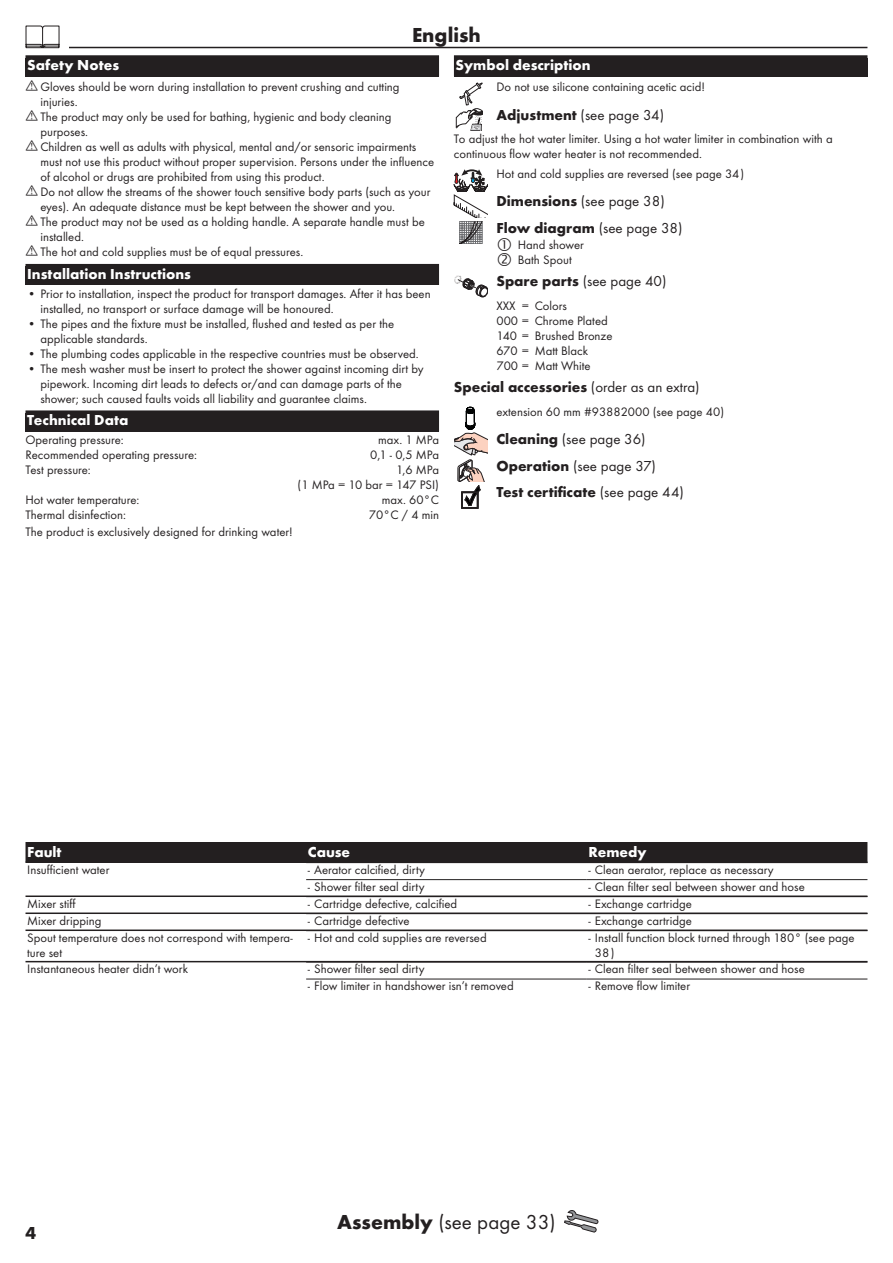
<style>
.page{position:relative;width:893px;height:1263px;background:#fff}
.page>*{position:absolute;margin:0;border:0;box-sizing:border-box;transform-origin:0 0}
.t1{font:21px "Futura TOT Boo";color:#231f20}
.t2{font:700 21px "Futura TOT";color:#231f20}
.t3{font:700 18px "Futura TOT";color:#231f20}
.t4{font:15px/26.5px "Futura TOT Boo";color:#231f20}
.t5{font:700 15px "Futura TOT";color:#231f20}
.t6{font:700 15px "Futura TOT";color:#fff}
.t7{font:12.75px/15px "Futura TOT Boo";color:#231f20}
.s1{font-family:"Futura TOT";font-weight:700}
.s2{font-family:"Futura TOT Boo";font-weight:400}
</style>
<div class="page">
<div style="left:26px;top:842px;width:841px;height:19px;background:#231f20"></div>
<hr style="left:26px;top:861px;width:841px;height:2px;background:#231f20">
<hr style="left:306px;top:879px;width:281px;height:1px;background:#231f20">
<hr style="left:587px;top:879px;width:280px;height:1px;background:#231f20">
<hr style="left:26px;top:895px;width:841px;height:2px;background:#231f20">
<hr style="left:26px;top:912px;width:841px;height:2px;background:#231f20">
<hr style="left:26px;top:929px;width:841px;height:2px;background:#231f20">
<hr style="left:26px;top:961px;width:841px;height:1px;background:#231f20">
<hr style="left:306px;top:962px;width:281px;height:1px;background:#231f20">
<hr style="left:587px;top:962px;width:280px;height:1px;background:#231f20">
<hr style="left:306px;top:979px;width:281px;height:1px;background:#231f20">
<hr style="left:587px;top:979px;width:280px;height:1px;background:#231f20">
<hr style="left:26px;top:47px;width:841px;height:1px;background:#231f20">
<div style="left:17px;top:26px;width:51px;height:25px;background:#fff"></div>
<svg style="left:26px;top:26px;width:34px;height:22px"></svg>
<svg style="left:564px;top:1210px;width:34px;height:22px"></svg>
<div style="left:26px;top:55px;width:413px;height:21px;background:#231f20"></div>
<div style="left:26px;top:264px;width:413px;height:21px;background:#231f20"></div>
<div style="left:26px;top:413px;width:413px;height:19px;background:#231f20"></div>
<div style="left:26px;top:410px;width:413px;height:21px;background:#231f20"></div>
<div style="left:454px;top:55px;width:413px;height:21px;background:#231f20"></div>
<svg style="left:456px;top:83px;width:27px;height:48px"></svg>
<svg style="left:454px;top:169px;width:34px;height:75px"></svg>
<svg style="left:454px;top:275px;width:34px;height:22px"></svg>
<svg style="left:454px;top:407px;width:34px;height:101px"></svg>
<h1 class="t2" style="left:412px;top:22px;width:70px">English</h1>
<p class="t6" style="left:27px;top:56px;width:93px">Safety Notes</p>
<p class="t7" style="left:40px;top:79px;width:395px">Gloves should be worn during installation to prevent crushing and cutting injuries.<br>The product may only be used for bathing, hygienic and body cleaning purposes.<br>Children as well as adults with physical, mental and/or sensoric impairments must not use this product without proper supervision. Persons under the influence of alcohol or drugs are prohibited from using this product.<br>Do not allow the streams of the shower touch sensitive body parts (such as your eyes). An adequate distance must be kept between the shower and you.<br>The product may not be used as a holding handle. A separate handle must be installed.<br>The hot and cold supplies must be of equal pressures.</p>
<p class="t6" style="left:27px;top:264px;width:165px">Installation Instructions</p>
<p class="t7" style="left:40px;top:286px;width:392px;text-indent:-13px">• Prior to installation, inspect the product for transport damages. After it has been installed, no transport or surface damage will be honoured.</p>
<p class="t7" style="left:40px;top:316px;width:355px;text-indent:-13px">• The pipes and the fixture must be installed, flushed and tested as per the applicable standards.</p>
<p class="t7" style="left:28px;top:346px;width:393px">• The plumbing codes applicable in the respective countries must be observed.</p>
<p class="t7" style="left:40px;top:361px;width:385px;text-indent:-13px">• The mesh washer must be insert to protect the shower against incoming dirt by pipework. Incoming dirt leads to defects or/and can damage parts of the shower; such caused faults voids all liability and guarantee claims.</p>
<p class="t6" style="left:27px;top:411px;width:103px">Technical Data</p>
<p class="t7" style="left:26px;top:432px;width:100px">Operating pressure:</p>
<p class="t7" style="left:378px;top:432px;width:62px">max. 1 MPa</p>
<p class="t7" style="left:26px;top:447px;width:173px">Recommended operating pressure:</p>
<p class="t7" style="left:370px;top:447px;width:70px">0,1 - 0,5 MPa</p>
<p class="t7" style="left:26px;top:462px;width:67px">Test pressure:</p>
<p class="t7" style="left:298px;top:462px;width:143px;text-align:right">1,6 MPa<br>(1 MPa = 10 bar = 147 PSI)</p>
<p class="t7" style="left:26px;top:492px;width:115px">Hot water temperature:</p>
<p class="t7" style="left:382px;top:492px;width:59px">max. 60°C</p>
<p class="t7" style="left:26px;top:507px;width:102px">Thermal disinfection:</p>
<p class="t7" style="left:369px;top:507px;width:72px">70°C / 4 min</p>
<p class="t7" style="left:26px;top:525px;width:269px">The product is exclusively designed for drinking water!</p>
<p class="t6" style="left:456px;top:56px;width:136px">Symbol description</p>
<p class="t7" style="left:496px;top:79px;width:210px">Do not use silicone containing acetic acid!</p>
<p class="t4" style="left:496px;top:102px;width:169px"><span class="s1">Adjustment</span> (see page 34)</p>
<p class="t7" style="left:454px;top:132px;width:380px">To adjust the hot water limiter. Using a hot water limiter in combination with a continuous flow water heater is not recommended.</p>
<p class="t7" style="left:496px;top:166px;width:249px">Hot and cold supplies are reversed (see page 34)</p>
<p class="t4" style="left:496px;top:188px;width:170px"><span class="s1">Dimensions</span> (see page 38)</p>
<p class="t5" style="left:496px;top:218px;width:188px">Flow diagram <span class="s2">(see page 38)</span></p>
<p class="t7" style="left:518px;top:237px;width:68px">Hand shower<br>Bath Spout</p>
<p class="t4" style="left:496px;top:268px;width:172px"><span class="s1">Spare parts</span> (see page 40)</p>
<p class="t7" style="left:496px;top:298px;width:118px">XXX = Colors<br>000 = Chrome Plated<br>140 = Brushed Bronze<br>670 = Matt Black<br>700 = Matt White</p>
<p class="t5" style="left:454px;top:378px;width:247px">Special accessories <span class="s2">(order as an extra)</span></p>
<p class="t7" style="left:496px;top:404px;width:229px">extension 60 mm #93882000 (see page 40)</p>
<p class="t4" style="left:496px;top:426px;width:161px"><span class="s1">Cleaning</span> (see page 36)<br><span class="s1">Operation</span> (see page 37)</p>
<p class="t5" style="left:496px;top:483px;width:189px">Test certificate <span class="s2">(see page 44)</span></p>
<p class="t6" style="left:27px;top:843px;width:36px">Fault</p>
<p class="t6" style="left:308px;top:843px;width:44px">Cause</p>
<p class="t6" style="left:588px;top:843px;width:59px">Remedy</p>
<p class="t7" style="left:27px;top:862px;width:84px">Insufficient water</p>
<p class="t7" style="left:308px;top:862px;width:119px">- Aerator calcified, dirty</p>
<p class="t7" style="left:588px;top:862px;width:187px">- Clean aerator, replace as necessary</p>
<p class="t7" style="left:308px;top:879px;width:118px">- Shower filter seal dirty</p>
<p class="t7" style="left:588px;top:879px;width:218px">- Clean filter seal between shower and hose</p>
<p class="t7" style="left:27px;top:896px;width:50px">Mixer stiff</p>
<p class="t7" style="left:308px;top:896px;width:151px">- Cartridge defective, calcified</p>
<p class="t7" style="left:588px;top:896px;width:105px">- Exchange cartridge</p>
<p class="t7" style="left:27px;top:913px;width:76px">Mixer dripping</p>
<p class="t7" style="left:308px;top:913px;width:103px">- Cartridge defective</p>
<p class="t7" style="left:588px;top:913px;width:105px">- Exchange cartridge</p>
<p class="t7" style="left:27px;top:930px;width:267px">Spout temperature does not correspond with tempera&shy;ture set</p>
<p class="t7" style="left:308px;top:930px;width:180px">- Hot and cold supplies are reversed</p>
<p class="t7" style="left:595px;top:930px;width:261px;text-indent:-6px">- Install function block turned through 180° (see page<br>38)</p>
<p class="t7" style="left:27px;top:961px;width:162px">Instantaneous heater didn’t work</p>
<p class="t7" style="left:308px;top:961px;width:118px">- Shower filter seal dirty</p>
<p class="t7" style="left:588px;top:961px;width:218px">- Clean filter seal between shower and hose</p>
<p class="t7" style="left:308px;top:978px;width:207px">- Flow limiter in handshower isn’t removed</p>
<p class="t7" style="left:588px;top:978px;width:103px">- Remove flow limiter</p>
<h2 class="t3" style="left:26px;top:1222px;width:12px">4</h2>
<h1 class="t1" style="left:337px;top:1209px;width:220px"><span class="s1">Assembly</span> (see page 33)</h1>
</div>
